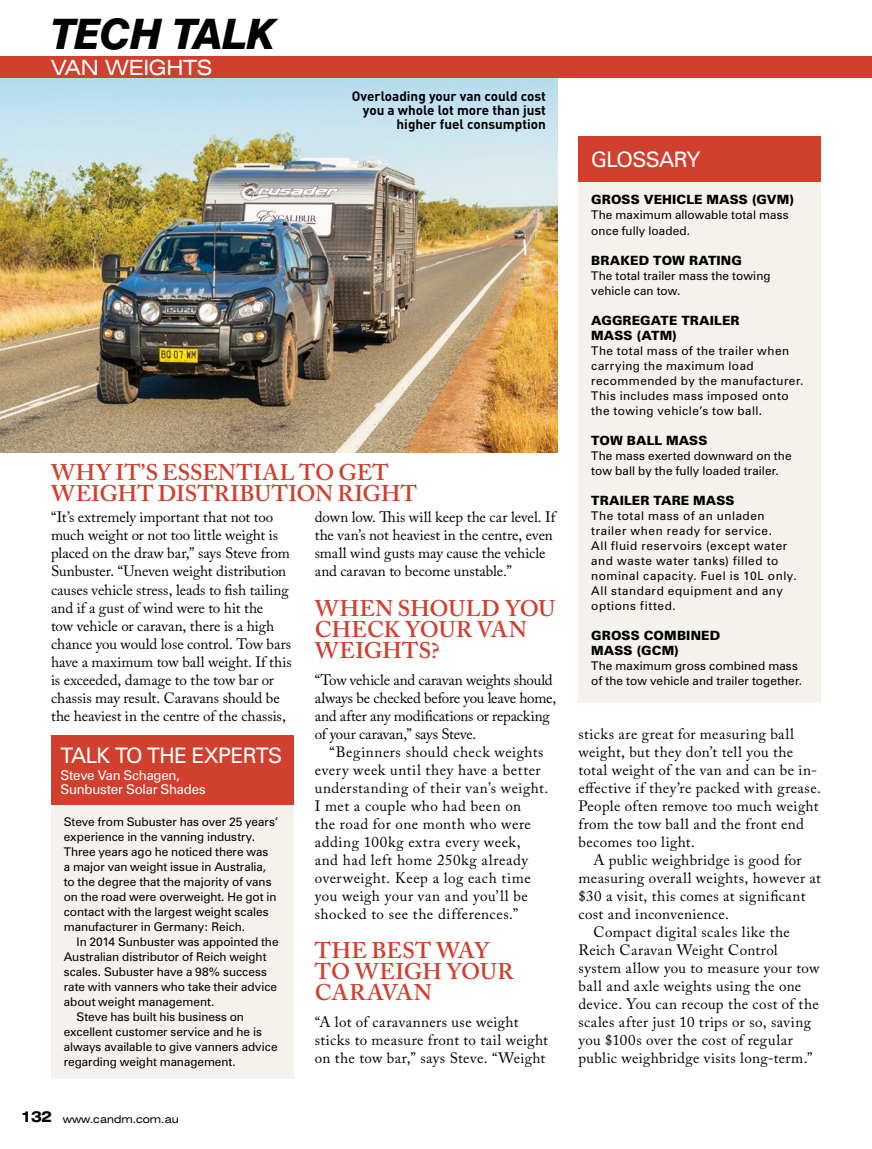
<style>
.page{position:relative;width:872px;height:1149px;background:#fff}
.page>*{position:absolute;margin:0;border:0;box-sizing:border-box;transform-origin:0 0}
.t1{font:italic 800 42px "Swiss 721 BT";letter-spacing:-.025em;color:#000}
.t2{font:600 22.5px/21px "Adobe Caslon Pro";letter-spacing:.005em;color:#d13f2e}
.t3{font:21.3px "Zurich BT";letter-spacing:-.03em;color:#fff}
.t4{font:expanded 21px "Swiss 721 BT";letter-spacing:-.015em;color:#fff}
.t5{font:15px/18px "Adobe Caslon Pro";letter-spacing:.02em;color:#000}
.t6{font:15px/18px "Adobe Caslon Pro";letter-spacing:-.005em;color:#000}
.t7{font:15px/18px "Adobe Caslon Pro";letter-spacing:-.015em;color:#000}
.t8{font:700 13.5px/14.2px "DIN";color:#000;text-align:right}
.t9{font:13.5px/13.5px "Zurich BT";letter-spacing:-.015em;color:#fff}
.t10{font:900 12.75px/15px "Zurich BT";letter-spacing:.01em;color:#000}
.t11{font:12px/15px "Zurich BT";letter-spacing:.005em;color:#000}
.t12{font:12px/15px "Zurich BT";letter-spacing:.05em;color:#000}
.t13{font:12px/15px "Zurich BT";letter-spacing:.04em;color:#000}
.t14{font:expanded 10.5px "Swiss 721 BT";color:#000}
.s1{font-weight:700;font-size:15px}
</style>
<div class="page">
<img style="left:0;top:77px;width:557px;height:375px">
<div style="left:0;top:56px;width:872px;height:21px;background:#d13f2e"></div>
<div style="left:578px;top:181px;width:243px;height:521px;background:#f5f2ed"></div>
<div style="left:578px;top:136px;width:243px;height:46px;background:#d13f2e"></div>
<div style="left:51px;top:803px;width:242px;height:275px;background:#f5f2ed"></div>
<div style="left:51px;top:735px;width:242px;height:69px;background:#d13f2e"></div>
<h1 class="t1" style="left:51px;top:8px;width:226px">TECH TALK</h1>
<h3 class="t4" style="left:51px;top:55px;width:163px">VAN WEIGHTS</h3>
<p class="t8" style="left:352px;top:88px;width:195px">Overloading your van could cost you a whole lot more than just higher fuel consumption</p>
<h2 class="t2" style="left:51px;top:462px;width:367px">WHY IT’S ESSENTIAL TO GET<br>WEIGHT DISTRIBUTION RIGHT</h2>
<p class="t6" style="left:51px;top:508px;width:242px">“It’s extremely important that not too much weight or not too little weight is placed on the draw bar,” says Steve from Sunbuster. “Uneven weight distribution causes vehicle stress, leads to fish tailing and if a gust of wind were to hit the<br>tow vehicle or caravan, there is a high chance you would lose control. Tow bars have a maximum tow ball weight. If this is exceeded, damage to the tow bar or chassis may result. Caravans should be the heaviest in the centre of the chassis,</p>
<h3 class="t3" style="left:61px;top:742px;width:223px">TALK TO THE EXPERTS</h3>
<p class="t9" style="left:61px;top:768px;width:147px">Steve Van Schagen,<br>Sunbuster Solar Shades</p>
<p class="t11" style="left:64px;top:813px;width:216px">Steve from Subuster has over 25 years’ experience in the vanning industry.<br>Three years ago he noticed there was<br>a major van weight issue in Australia, to the degree that the majority of vans on the road were overweight. He got in contact with the largest weight scales manufacturer in Germany: Reich.</p>
<p class="t11" style="left:77px;top:933px;width:203px">In 2014 Sunbuster was appointed the</p>
<p class="t11" style="left:64px;top:948px;width:204px">Australian distributor of Reich weight</p>
<p class="t11" style="left:64px;top:963px;width:205px">scales. Subuster have a 98% success</p>
<p class="t11" style="left:64px;top:978px;width:215px">rate with vanners who take their advice</p>
<p class="t11" style="left:64px;top:993px;width:152px">about weight management.</p>
<p class="t11" style="left:77px;top:1008px;width:169px">Steve has built his business on</p>
<p class="t11" style="left:64px;top:1023px;width:200px">excellent customer service and he is</p>
<p class="t11" style="left:64px;top:1038px;width:215px">always available to give vanners advice</p>
<p class="t11" style="left:64px;top:1053px;width:173px">regarding weight management.</p>
<p class="t14" style="left:21px;top:1112px;width:159px"><span class="s1">132</span> www.candm.com.au</p>
<p class="t6" style="left:315px;top:508px;width:242px">down low. This will keep the car level. If the van’s not heaviest in the centre, even small wind gusts may cause the vehicle and caravan to become unstable.”</p>
<h2 class="t2" style="left:315px;top:597px;width:242px">WHEN SHOULD YOU<br>CHECK YOUR VAN<br>WEIGHTS?</h2>
<p class="t7" style="left:315px;top:670px;width:243px">“Tow vehicle and caravan weights should always be checked before you leave home, and after any modifications or repacking of your caravan,” says Steve.</p>
<p class="t5" style="left:315px;top:742px;width:235px;text-indent:15px">“Beginners should check weights every week until they have a better understanding of their van’s weight.<br>I met a couple who had been on<br>the road for one month who were adding 100kg extra every week,<br>and had left home 250kg already overweight. Keep a log each time you weigh your van and you’ll be shocked to see the differences.”</p>
<h2 class="t2" style="left:315px;top:939px;width:200px">THE BEST WAY<br>TO WEIGH YOUR<br>CARAVAN</h2>
<p class="t5" style="left:315px;top:1012px;width:235px">“A lot of caravanners use weight sticks to measure front to tail weight on the tow bar,” says Steve. “Weight</p>
<h3 class="t3" style="left:591px;top:147px;width:111px">GLOSSARY</h3>
<p class="t10" style="left:591px;top:192px;width:204px">GROSS VEHICLE MASS (GVM)</p>
<p class="t11" style="left:591px;top:207px;width:199px">The maximum allowable total mass once fully loaded.</p>
<p class="t10" style="left:591px;top:252px;width:152px">BRAKED TOW RATING</p>
<p class="t11" style="left:591px;top:267px;width:181px">The total trailer mass the towing vehicle can tow.</p>
<p class="t10" style="left:591px;top:312px;width:150px">AGGREGATE TRAILER<br>MASS (ATM)</p>
<p class="t13" style="left:591px;top:342px;width:214px">The total mass of the trailer when carrying the maximum load recommended by the manufacturer.<br>This includes mass imposed onto the towing vehicle’s tow ball.</p>
<p class="t10" style="left:591px;top:432px;width:118px">TOW BALL MASS</p>
<p class="t11" style="left:591px;top:447px;width:202px">The mass exerted downward on the tow ball by the fully loaded trailer.</p>
<p class="t10" style="left:591px;top:492px;width:145px">TRAILER TARE MASS</p>
<p class="t12" style="left:591px;top:507px;width:207px">The total mass of an unladen trailer when ready for service.<br>All fluid reservoirs (except water and waste water tanks) filled to nominal capacity. Fuel is 10L only.<br>All standard equipment and any options fitted.</p>
<p class="t10" style="left:591px;top:627px;width:131px">GROSS COMBINED<br>MASS (GCM)</p>
<p class="t11" style="left:591px;top:657px;width:212px">The maximum gross combined mass of the tow vehicle and trailer together.</p>
<p class="t5" style="left:578px;top:724px;width:244px">sticks are great for measuring ball weight, but they don’t tell you the total weight of the van and can be in&shy;effective if they’re packed with grease.<br>People often remove too much weight from the tow ball and the front end becomes too light.</p>
<p class="t5" style="left:593px;top:850px;width:210px">A public weighbridge is good for</p>
<p class="t5" style="left:578px;top:868px;width:244px">measuring overall weights, however at</p>
<p class="t5" style="left:578px;top:886px;width:228px">$30 a visit, this comes at significant</p>
<p class="t5" style="left:578px;top:904px;width:152px">cost and inconvenience.</p>
<p class="t5" style="left:593px;top:922px;width:198px">Compact digital scales like the</p>
<p class="t5" style="left:578px;top:940px;width:201px">Reich Caravan Weight Control</p>
<p class="t5" style="left:578px;top:958px;width:242px">system allow you to measure your tow</p>
<p class="t5" style="left:578px;top:976px;width:224px">ball and axle weights using the one</p>
<p class="t5" style="left:578px;top:994px;width:242px">device. You can recoup the cost of the</p>
<p class="t5" style="left:578px;top:1012px;width:234px">scales after just 10 trips or so, saving</p>
<p class="t5" style="left:578px;top:1030px;width:216px">you $100s over the cost of regular</p>
<p class="t5" style="left:578px;top:1048px;width:236px">public weighbridge visits long-term.”</p>
</div>
